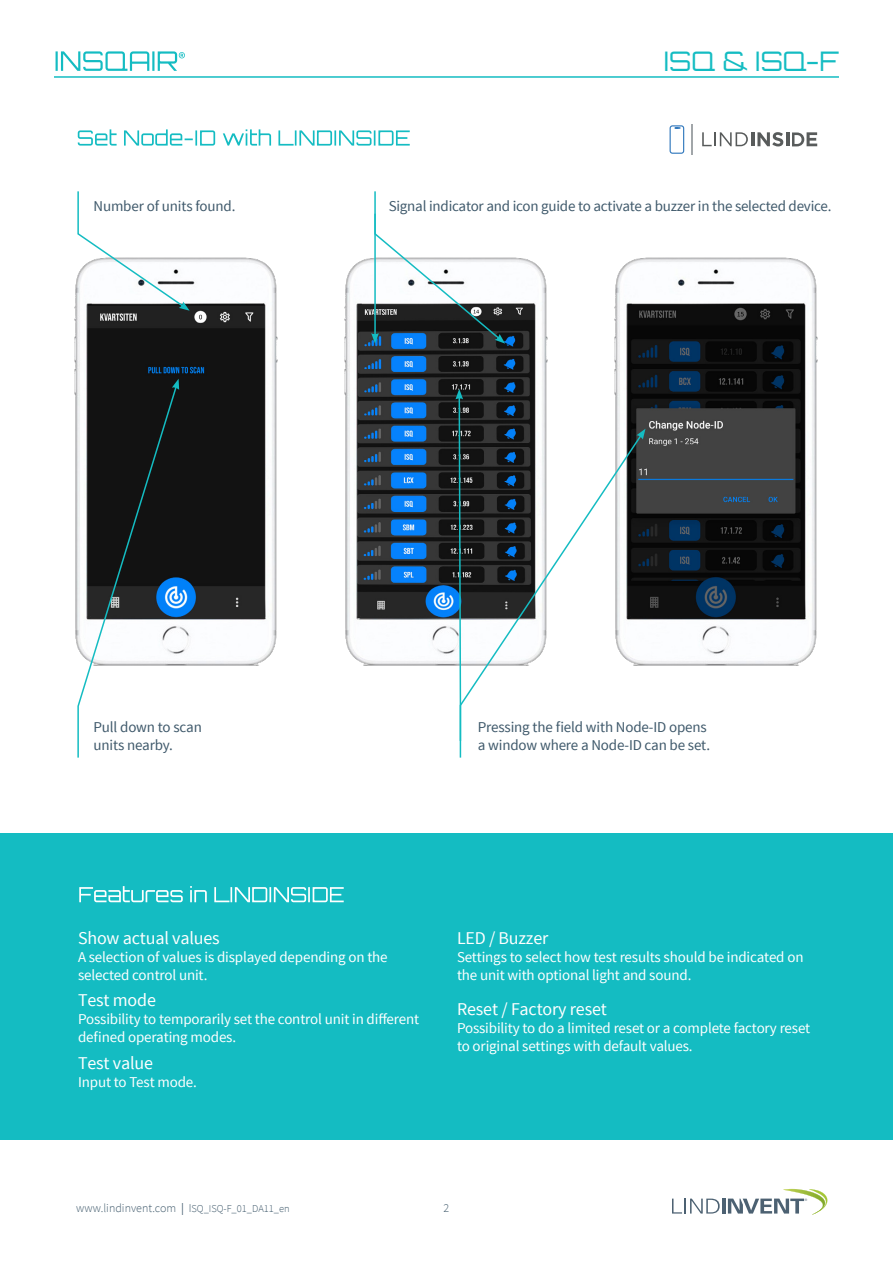
<style>
.page{position:relative;width:893px;height:1263px;background:#fff}
.page>*{position:absolute;margin:0;border:0;box-sizing:border-box;transform-origin:0 0}
.t1{font:300 27px "Orbitron";letter-spacing:-.01em;color:#14bcc2}
.Rubrik_2{font:18px "Source Sans Pro";letter-spacing:-.01em;color:#fff}
.Brödtext{font:15px/18px "Source Sans Pro";letter-spacing:-.01em;color:#fff}
.Brödtext-2{font:15px/18px "Source Sans Pro";letter-spacing:-.01em;color:#3f596b}
.t2{font:300 12px "Source Sans Pro";color:#3f596b}
.t3{font:300 6.15px "Source Sans Pro";color:#4d6172}
.s1{font-weight:400}
.s2{font-size:10.5px}
</style>
<div class="page">
<svg style="left:672px;top:1198px;width:48px;height:15px"></svg>
<hr style="left:722px;top:1198px;width:3px;height:15px;background:#4c6172">
<svg style="left:728px;top:1189px;width:100px;height:26px"></svg>
<svg style="left:56px;top:51px;width:129px;height:20px"></svg>
<hr style="left:54px;top:76px;width:785px;height:2px;background:#14bcc2">
<img style="left:74px;top:257px;width:744px;height:409px">
<div style="left:0;top:833px;width:893px;height:307px;background:#14bcc2"></div>
<svg style="left:78px;top:129px;width:332px;height:17px"></svg>
<hr style="left:691px;top:124px;width:1px;height:31px;background:#a1a6a9">
<svg style="left:702px;top:132px;width:46px;height:14px"></svg>
<hr style="left:751px;top:132px;width:3px;height:14px;background:#585b5b">
<svg style="left:757px;top:132px;width:26px;height:14px"></svg>
<hr style="left:786px;top:132px;width:3px;height:14px;background:#585b5b">
<svg style="left:792px;top:132px;width:25px;height:14px"></svg>
<svg style="left:670px;top:125px;width:14px;height:29px"></svg>
<svg style="left:77px;top:379px;width:102px;height:379px"></svg>
<svg style="left:455px;top:389px;width:8px;height:277px"></svg>
<svg style="left:77px;top:191px;width:113px;height:120px"></svg>
<svg style="left:459px;top:433px;width:184px;height:325px"></svg>
<svg style="left:636px;top:429px;width:9px;height:10px"></svg>
<svg style="left:371px;top:191px;width:134px;height:153px"></svg>
<svg style="left:79px;top:886px;width:265px;height:16px"></svg>
<p class="Brödtext-2" style="left:94px;top:198px;width:143px">Number of units found.</p>
<h1 class="t1" style="left:664px;top:44px;width:177px">ISQ &amp; ISQ-F</h1>
<p class="Brödtext-2" style="left:389px;top:198px;width:444px">Signal indicator and icon guide to activate a buzzer in the selected device.</p>
<p class="Brödtext-2" style="left:94px;top:718px;width:110px">Pull down to scan units nearby.</p>
<p class="Brödtext-2" style="left:478px;top:718px;width:234px">Pressing the field with Node-ID opens a window where a Node-ID can be set.</p>
<p class="Rubrik_2" style="left:78px;top:926px;width:143px">Show actual values</p>
<p class="Brödtext" style="left:78px;top:948px;width:311px">A selection of values is displayed depending on the selected control unit.</p>
<p class="Rubrik_2" style="left:78px;top:989px;width:79px">Test mode</p>
<p class="Brödtext" style="left:78px;top:1010px;width:343px">Possibility to temporarily set the control unit in different defined operating modes.</p>
<p class="Rubrik_2" style="left:78px;top:1051px;width:77px">Test value</p>
<p class="Brödtext" style="left:78px;top:1073px;width:120px">Input to Test mode.</p>
<p class="Rubrik_2" style="left:457px;top:926px;width:93px">LED / Buzzer</p>
<p class="Brödtext" style="left:457px;top:948px;width:348px">Settings to select how test results should be indicated on the unit with optional light and sound.</p>
<p class="Rubrik_2" style="left:457px;top:997px;width:151px">Reset / Factory reset</p>
<p class="Brödtext" style="left:457px;top:1019px;width:355px">Possibility to do a limited reset or a complete factory reset to original settings with default values.</p>
<p class="t2" style="left:76px;top:1200px;width:215px">www.lindinvent.com <span class="s1">|</span> I<span class="s2">SQ_ISQ-F_01_DA11_en</span></p>
<p class="t2" style="left:444px;top:1200px;width:7px">2</p>
<p class="t3" style="left:805px;top:1197px;width:4px">®</p>
</div>
